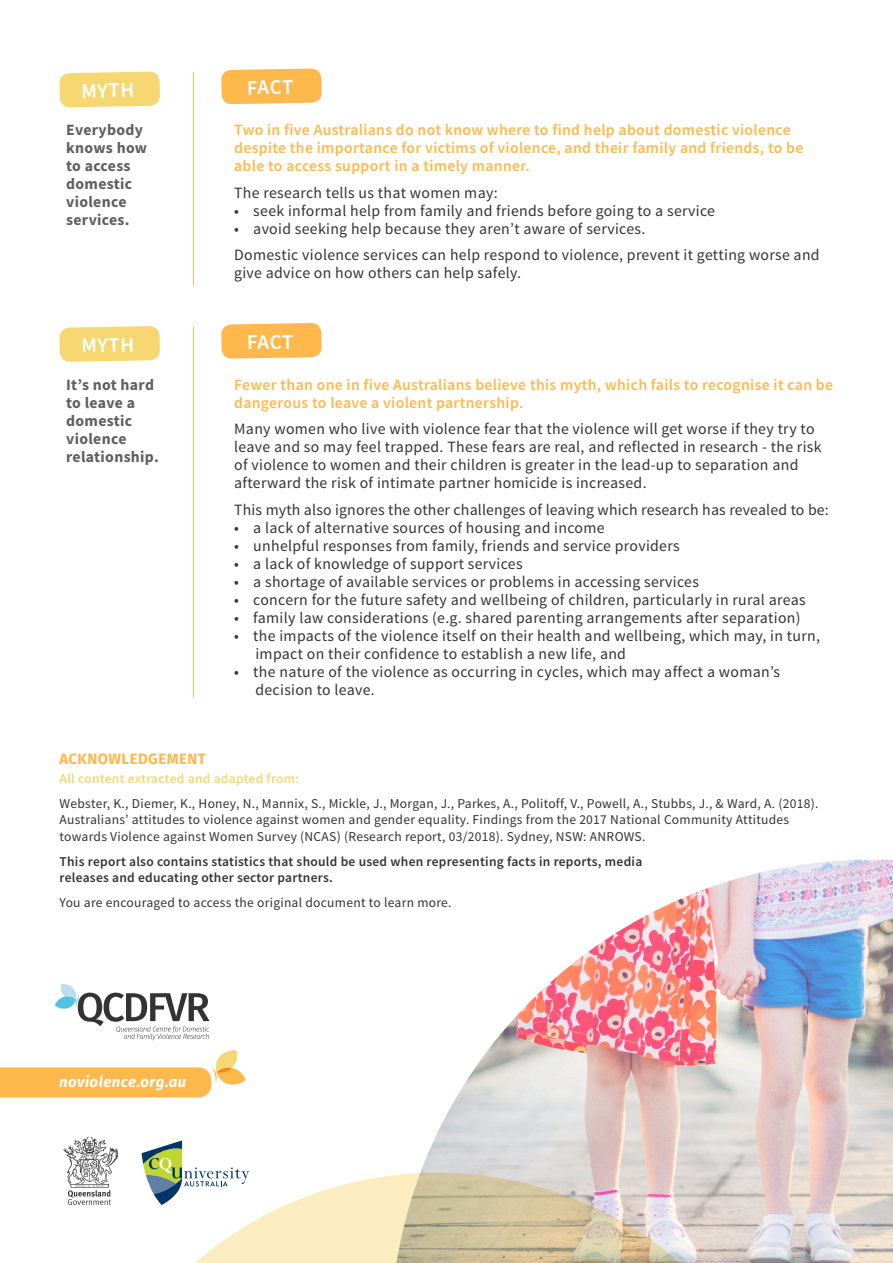
<style>
.page{position:relative;width:893px;height:1263px;background:#fff}
.page>*{position:absolute;margin:0;border:0;box-sizing:border-box;transform-origin:0 0}
.t1{font:600 21px "Source Sans Pro";color:#fff}
.t2{font:15.75px/18px "Source Sans Pro";letter-spacing:.02em;color:#333}
.t3{font:600 15.75px/18px "Source Sans Pro";letter-spacing:.02em;color:#ffb84c}
.t4{font:700 15.75px/18px "Source Sans Pro";letter-spacing:.02em;color:#606060}
.t5{font:italic 700 15px "Fira Sans";letter-spacing:.03em;color:#fff}
.t6{font:700 15px "Fira Sans";letter-spacing:.03em;color:#ffb84c}
.t7{font:13.5px/16.5px "Source Sans Pro";letter-spacing:.02em;color:#333}
.t8{font:600 13.5px/16.5px "Source Sans Pro";letter-spacing:.02em;color:#333}
.t9{font:600 13.5px "Source Sans Pro";letter-spacing:.02em;color:#f7d771}
</style>
<div class="page">
<svg style="left:0;top:1050px;width:246px;height:47px"></svg>
<svg style="left:55px;top:984px;width:155px;height:56px"></svg>
<img style="left:420px;top:859px;width:473px;height:404px">
<svg style="left:63px;top:1136px;width:55px;height:37px"></svg>
<svg style="left:142px;top:1140px;width:107px;height:33px"></svg>
<svg style="left:67px;top:1173px;width:742px;height:90px"></svg>
<svg style="left:59px;top:326px;width:101px;height:36px;background:#f7da7c"></svg>
<svg style="left:221px;top:323px;width:101px;height:36px;background:#ffbd5a"></svg>
<hr style="left:193px;top:326px;width:1px;height:371px;background:#ffb84c">
<svg style="left:59px;top:72px;width:101px;height:35px;background:#f7d979"></svg>
<svg style="left:221px;top:68px;width:101px;height:36px;background:#ffbd5a"></svg>
<hr style="left:193px;top:72px;width:1px;height:214px;background:#ffb84c">
<p class="t1" style="left:81px;top:77px;width:55px;rotate:-1deg">MYTH</p>
<p class="t1" style="left:247px;top:74px;width:48px;rotate:-1deg">FACT</p>
<p class="t4" style="left:66px;top:121px;width:82px">Everybody knows how to access domestic violence services.</p>
<p class="t3" style="left:234px;top:121px;width:571px">Two in five Australians do not know where to find help about domestic violence despite the importance for victims of violence, and their family and friends, to be able to access support in a timely manner.</p>
<p class="t2" style="left:234px;top:184px;width:265px">The research tells us that women may:</p>
<p class="t2" style="left:234px;top:202px;width:482px">• seek informal help from family and friends before going to a service</p>
<p class="t2" style="left:234px;top:220px;width:413px">• avoid seeking help because they aren’t aware of services.</p>
<p class="t2" style="left:234px;top:246px;width:587px">Domestic violence services can help respond to violence, prevent it getting worse and give advice on how others can help safely.</p>
<p class="t1" style="left:81px;top:332px;width:55px;rotate:-1deg">MYTH</p>
<p class="t1" style="left:247px;top:328px;width:48px;rotate:-1deg">FACT</p>
<p class="t4" style="left:66px;top:375px;width:94px">It’s not hard to leave a domestic violence relationship.</p>
<p class="t3" style="left:234px;top:375px;width:600px">Fewer than one in five Australians believe this myth, which fails to recognise it can be dangerous to leave a violent partnership.</p>
<p class="t2" style="left:234px;top:420px;width:589px">Many women who live with violence fear that the violence will get worse if they try to leave and so may feel trapped. These fears are real, and reflected in research - the risk of violence to women and their children is greater in the lead-up to separation and afterward the risk of intimate partner homicide is increased.</p>
<p class="t2" style="left:234px;top:501px;width:596px">This myth also ignores the other challenges of leaving which research has revealed to be:</p>
<p class="t2" style="left:234px;top:519px;width:372px">• a lack of alternative sources of housing and income</p>
<p class="t2" style="left:234px;top:537px;width:447px">• unhelpful responses from family, friends and service providers</p>
<p class="t2" style="left:234px;top:555px;width:290px">• a lack of knowledge of support services</p>
<p class="t2" style="left:234px;top:573px;width:466px">• a shortage of available services or problems in accessing services</p>
<p class="t2" style="left:234px;top:591px;width:573px">• concern for the future safety and wellbeing of children, particularly in rural areas</p>
<p class="t2" style="left:234px;top:609px;width:568px">• family law considerations (e.g. shared parenting arrangements after separation)</p>
<p class="t2" style="left:255px;top:627px;width:566px;text-indent:-21px">• the impacts of the violence itself on their health and wellbeing, which may, in turn, impact on their confidence to establish a new life, and</p>
<p class="t2" style="left:255px;top:663px;width:526px;text-indent:-21px">• the nature of the violence as occurring in cycles, which may affect a woman’s decision to leave.</p>
<p class="t6" style="left:60px;top:748px;width:148px">ACKNOWLEDGEMENT</p>
<p class="t9" style="left:60px;top:769px;width:241px">All content extracted and adapted from:</p>
<p class="t7" style="left:60px;top:795px;width:760px">Webster, K., Diemer, K., Honey, N., Mannix, S., Mickle, J., Morgan, J., Parkes, A., Politoff, V., Powell, A., Stubbs, J., &amp; Ward, A. (2018).<br>Australians’ attitudes to violence against women and gender equality. Findings from the 2017 National Community Attitudes towards Violence against Women Survey (NCAS) (Research report, 03/2018). Sydney, NSW: ANROWS.</p>
<p class="t8" style="left:60px;top:853px;width:584px">This report also contains statistics that should be used when representing facts in reports, media releases and educating other sector partners.</p>
<p class="t7" style="left:60px;top:895px;width:394px">You are encouraged to access the original document to learn more.</p>
<p class="t5" style="left:59px;top:1071px;width:129px">noviolence.org.au</p>
</div>
